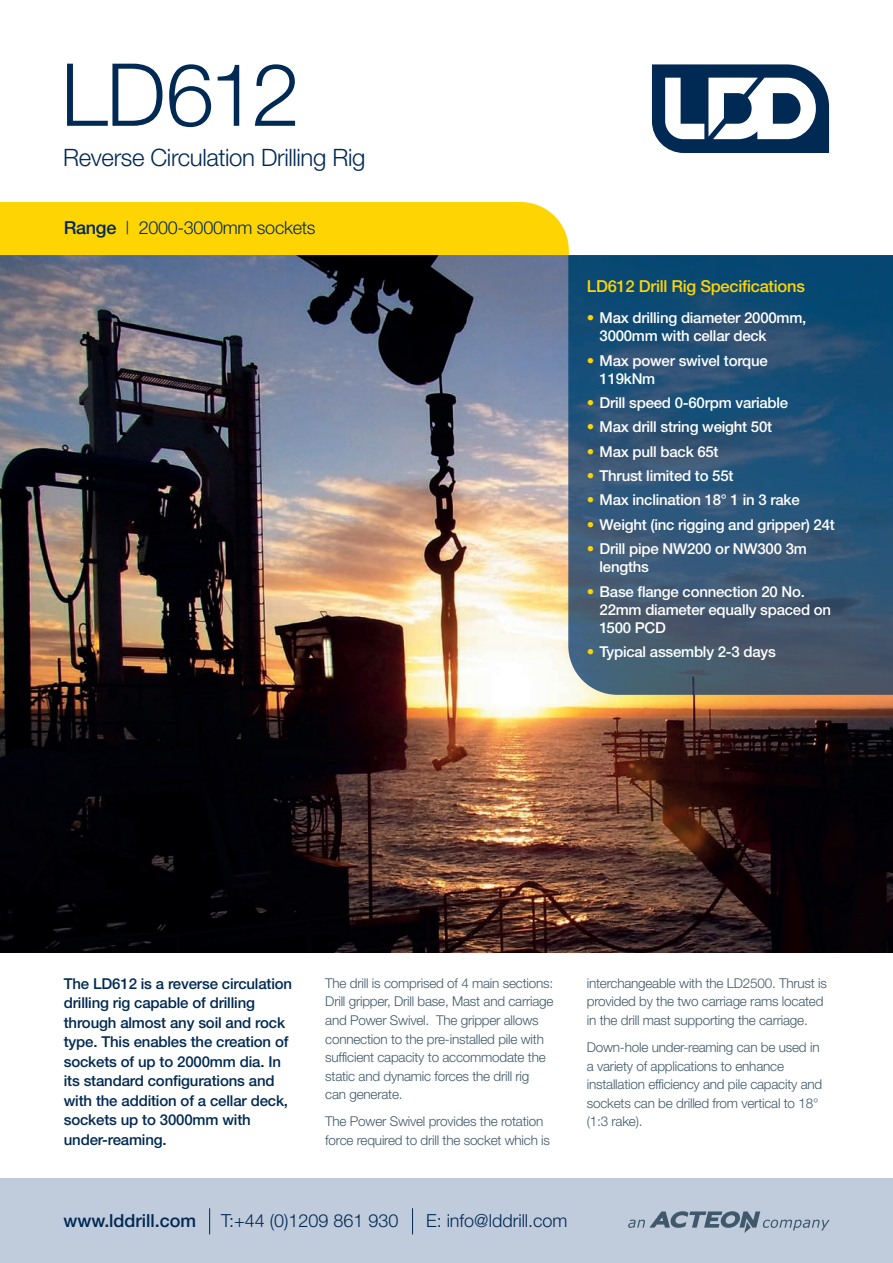
<style>
.page{position:relative;width:893px;height:1263px;background:#fff}
.page>*{position:absolute;margin:0;border:0;box-sizing:border-box;transform-origin:0 0}
.t1{font:300 87px "Helvetica Neue";letter-spacing:-.035em;color:#002953}
.t2{font:300 24px "Helvetica Neue";letter-spacing:-.015em;color:#002953}
.t3{font:300 18px "Helvetica Neue";color:#002953}
.t4{font:500 18px "Helvetica Neue";color:#002953}
.t5{font:500 16.5px "Helvetica Neue";letter-spacing:-.015em;color:#fed503}
.t6{font:500 15px/18px "Helvetica Neue";letter-spacing:-.015em;color:#fff}
.t7{font:500 15px/19.5px "Helvetica Neue";letter-spacing:-.01em;color:#002953}
.t8{font:300 13.5px/18.6px "Helvetica Neue";letter-spacing:-.015em;color:#3f596b}
.s1{font-weight:500}
.s2{color:#fed503}
</style>
<div class="page">
<img style="left:0;top:255px;width:893px;height:697px">
<svg style="left:652px;top:64px;width:177px;height:89px"></svg>
<img style="left:568px;top:255px;width:325px;height:440px">
<div style="left:0;top:1178px;width:893px;height:85px;background:#c0cbdc"></div>
<svg style="left:628px;top:1211px;width:202px;height:22px"></svg>
<svg style="left:209px;top:1208px;width:1px;height:26px"></svg>
<svg style="left:412px;top:1208px;width:1px;height:26px"></svg>
<div style="left:0;top:202px;width:569px;height:53px;background:#fed503"></div>
<h1 class="t1" style="left:61px;top:64px;width:241px">LD612</h1>
<h2 class="t2" style="left:63px;top:149px;width:304px">Reverse Circulation Drilling Rig</h2>
<h3 class="t3" style="left:64px;top:221px;width:253px"><span class="s1">Range</span> | 2000-3000mm sockets</h3>
<p class="t5" style="left:587px;top:281px;width:220px">LD612 Drill Rig Specifications</p>
<p class="t6" style="left:600px;top:310px;width:208px;text-indent:-13px"><span class="s2">•</span> Max drilling diameter 2000mm,<br>3000mm with cellar deck</p>
<p class="t6" style="left:600px;top:353px;width:170px;text-indent:-13px"><span class="s2">•</span> Max power swivel torque<br>119kNm</p>
<p class="t6" style="left:587px;top:395px;width:203px"><span class="s2">•</span> Drill speed 0-60rpm variable</p>
<p class="t6" style="left:587px;top:419px;width:187px"><span class="s2">•</span> Max drill string weight 50t</p>
<p class="t6" style="left:587px;top:444px;width:133px"><span class="s2">•</span> Max pull back 65t</p>
<p class="t6" style="left:587px;top:468px;width:148px"><span class="s2">•</span> Thrust limited to 55t</p>
<p class="t6" style="left:587px;top:492px;width:214px"><span class="s2">•</span> Max inclination 18° 1 in 3 rake</p>
<p class="t6" style="left:587px;top:517px;width:249px"><span class="s2">•</span> Weight (inc rigging and gripper) 24t</p>
<p class="t6" style="left:600px;top:541px;width:209px;text-indent:-13px"><span class="s2">•</span> Drill pipe NW200 or NW300 3m lengths</p>
<p class="t6" style="left:600px;top:584px;width:233px;text-indent:-13px"><span class="s2">•</span> Base flange connection 20 No.<br>22mm diameter equally spaced on<br>1500 PCD</p>
<p class="t6" style="left:587px;top:644px;width:191px"><span class="s2">•</span> Typical assembly 2-3 days</p>
<p class="t7" style="left:64px;top:975px;width:230px">The LD612 is a reverse circulation drilling rig capable of drilling through almost any soil and rock type. This enables the creation of sockets of up to 2000mm dia. In its standard configurations and with the addition of a cellar deck, sockets up to 3000mm with under-reaming.</p>
<p class="t8" style="left:325px;top:975px;width:230px">The drill is comprised of 4 main sections:<br>Drill gripper, Drill base, Mast and carriage and Power Swivel. The gripper allows connection to the pre-installed pile with sufficient capacity to accommodate the static and dynamic forces the drill rig can generate.</p>
<p class="t8" style="left:325px;top:1113px;width:226px">The Power Swivel provides the rotation force required to drill the socket which is</p>
<p class="t8" style="left:587px;top:975px;width:242px">interchangeable with the LD2500. Thrust is provided by the two carriage rams located in the drill mast supporting the carriage.</p>
<p class="t8" style="left:587px;top:1039px;width:237px">Down-hole under-reaming can be used in a variety of applications to enhance installation efficiency and pile capacity and sockets can be drilled from vertical to 18° (1:3 rake).</p>
<h3 class="t4" style="left:63px;top:1214px;width:134px">www.lddrill.com</h3>
<h3 class="t3" style="left:221px;top:1214px;width:179px">T:+44 (0)1209 861 930</h3>
<h3 class="t3" style="left:426px;top:1214px;width:143px">E: info@lddrill.com</h3>
</div>
